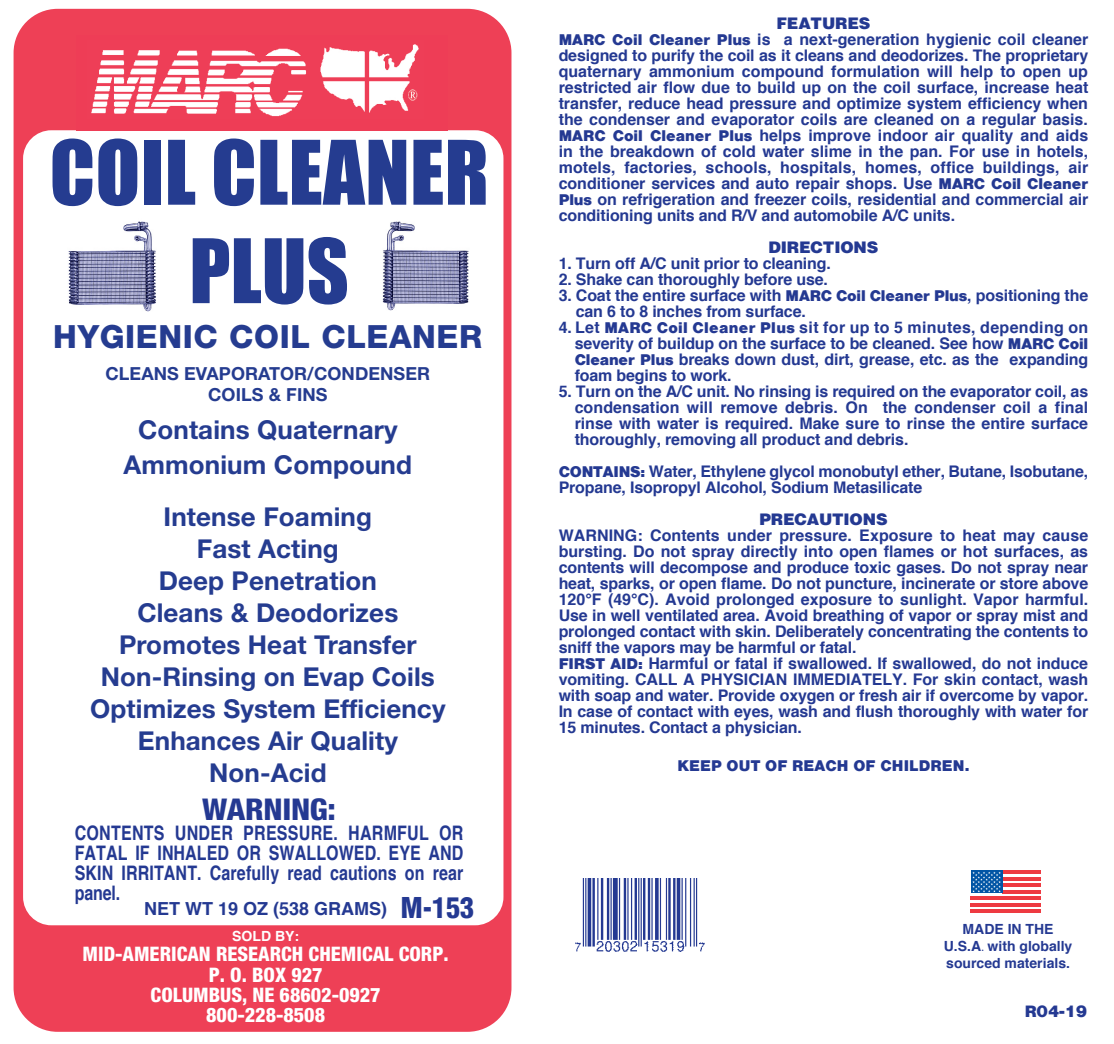
<style>
.page{position:relative;width:1114px;height:1044px;background:#fff}
.page>*{position:absolute;margin:0;border:0;box-sizing:border-box;transform-origin:0 0}
.t1{font:82px/98.4px "Impact";letter-spacing:.005em;color:#253c90;text-align:center}
.t2{font:800 32px "Helvetica Neue";letter-spacing:.02em;color:#253c90}
.t3{font:800 condensed 30px "Helvetica Neue LT Std";letter-spacing:-.01em;color:#243992;scale:1.08 1}
.t4{font:900 condensed 28px "Helvetica";color:#243992}
.t5{font:700 26px/32px "Helvetica Neue";letter-spacing:.005em;color:#253c90;text-align:center}
.t6{font:700 20px/20px "Helvetica";letter-spacing:.01em;color:#243992;text-align:justify;scale:.8 1}
.t7{font:800 condensed 20px "Helvetica Neue LT Std";color:#fff}
.t8{font:700 18px/21.6px "Helvetica Neue";letter-spacing:.005em;color:#253c90;text-align:center}
.t9{font:700 18px "Helvetica";color:#243992}
.t10{font:17px "Helvetica Bold 2";color:#243992}
.t11{font:700 16px/16px "Helvetica";letter-spacing:-.01em;color:#243992;text-align:justify}
.t12{font:700 16px "Helvetica";letter-spacing:.02em;color:#243992}
.t13{font:900 16px "Helvetica";letter-spacing:-.01em;color:#243992}
.t14{font:16px "Helvetica Bold 2";letter-spacing:.01em;color:#243992}
.t15{font:700 14px "Helvetica";color:#243992}
.t16{font:700 14px "Helvetica";color:#fff}
.s1{font-family:"Helvetica Bold 2";font-weight:400}
.s2{font-family:"Arial Narrow";font-weight:400}
</style>
<div class="page">
<div style="left:15px;top:10px;width:495px;height:1020px;background:#ee4056;border-radius:43px"></div>
<div style="left:24px;top:131px;width:478px;height:793px;background:#fff;border-radius:27px"></div>
<img style="left:68px;top:221px;width:88px;height:91px">
<img style="left:382px;top:221px;width:87px;height:90px">
<img style="left:91px;top:44px;width:328px;height:73px">
<img style="left:576px;top:878px;width:128px;height:73px">
<svg style="left:970px;top:873px;width:71px;height:34px"></svg>
<hr style="left:1002px;top:870px;width:39px;height:3px;background:#ee3a41">
<hr style="left:1002px;top:877px;width:39px;height:3px;background:#ee3a41">
<hr style="left:1002px;top:883px;width:39px;height:3px;background:#ee3a41">
<hr style="left:1002px;top:890px;width:39px;height:3px;background:#ee3a41">
<hr style="left:970px;top:896px;width:71px;height:3px;background:#ee3a41">
<hr style="left:970px;top:903px;width:71px;height:3px;background:#ee3a41">
<hr style="left:970px;top:909px;width:71px;height:3px;background:#ee3a41">
<svg style="left:970px;top:870px;width:32px;height:23px"></svg>
<svg style="left:972px;top:871px;width:28px;height:21px"></svg>
<p class="t1" style="left:50px;top:121px;width:441px">COIL CLEANER<br>PLUS</p>
<p class="t2" style="left:53px;top:318px;width:430px">HYGIENIC COIL CLEANER</p>
<p class="t8" style="left:105px;top:363px;width:326px">CLEANS EVAPORATOR/CONDENSER<br>COILS &amp; FINS</p>
<p class="t5" style="left:124px;top:414px;width:290px;line-height:34px">Contains Quaternary<br>Ammonium Compound</p>
<p class="t5" style="left:90px;top:501px;width:357px">Intense Foaming<br>Fast Acting<br>Deep Penetration<br>Cleans &amp; Deodorizes<br>Promotes Heat Transfer<br>Non-Rinsing on Evap Coils<br>Optimizes System Efficiency<br>Enhances Air Quality<br>Non-Acid</p>
<p class="t13" style="left:776px;top:15px;width:95px">FEATURES</p>
<p class="t11" style="left:558px;top:31px;width:531px"><span class="s1">MARC Coil Cleaner Plus</span> is a next-generation hygienic coil cleaner designed to purify the coil as it cleans and deodorizes. The proprietary quaternary ammonium compound formulation will help to open up restricted air flow due to build up on the coil surface, increase heat transfer, reduce head pressure and optimize system efficiency when the condenser and evaporator coils are cleaned on a regular basis.<br><span class="s1">MARC Coil Cleaner Plus</span> helps improve indoor air quality and aids in the breakdown of cold water slime in the pan. For use in hotels, motels, factories, schools, hospitals, homes, office buildings, air conditioner services and auto repair shops. Use <span class="s1">MARC Coil Cleaner Plus</span> on refrigeration and freezer coils, residential and commercial air conditioning units and R/V and automobile A/C units.</p>
<p class="t13" style="left:768px;top:239px;width:111px">DIRECTIONS</p>
<p class="t11" style="left:558px;top:255px;width:274px">1. Turn off A/C unit prior to cleaning.</p>
<p class="t11" style="left:558px;top:271px;width:271px">2. Shake can thoroughly before use.</p>
<p class="t11" style="left:558px;top:287px;width:531px">3. Coat the entire surface with <span class="s1">MARC Coil Cleaner Plus</span>, positioning the</p>
<p class="t11" style="left:576px;top:303px;width:231px">can 6 to 8 inches from surface.</p>
<p class="t12" style="left:558px;top:314px;width:531px">4. Let <span class="s1">MARC Coil Cleaner Plus</span> sit for up to 5 minutes, depending on</p>
<p class="t11" style="left:574px;top:335px;width:515px">severity of buildup on the surface to be cleaned. See how <span class="s1">MARC Coil Cleaner Plus</span> breaks down dust, dirt, grease, etc. as the expanding foam begins to work.</p>
<p class="t11" style="left:558px;top:383px;width:531px">5. Turn on the A/C unit. No rinsing is required on the evaporator coil, as</p>
<p class="t11" style="left:574px;top:399px;width:515px">condensation will remove debris. On the condenser coil a final rinse with water is required. Make sure to rinse the entire surface thoroughly, removing all product and debris.</p>
<p class="t11" style="left:558px;top:463px;width:531px"><span class="s1">CONTAINS:</span> Water, Ethylene glycol monobutyl ether, Butane, Isobutane,<br>Propane, Isopropyl Alcohol, Sodium Metasilicate</p>
<p class="t13" style="left:759px;top:511px;width:130px">PRECAUTIONS</p>
<p class="t11" style="left:558px;top:527px;width:531px">WARNING: Contents under pressure. Exposure to heat may cause bursting. Do not spray directly into open flames or hot surfaces, as contents will decompose and produce toxic gases. Do not spray near heat, sparks, or open flame. Do not puncture, incinerate or store above 120°F (49°C). Avoid prolonged exposure to sunlight. Vapor harmful.<br>Use in well ventilated area. Avoid breathing of vapor or spray mist and prolonged contact with skin. Deliberately concentrating the contents to sniff the vapors may be harmful or fatal.</p>
<p class="t11" style="left:558px;top:655px;width:531px"><span class="s1">FIRST AID:</span> Harmful or fatal if swallowed. If swallowed, do not induce vomiting. CALL A PHYSICIAN IMMEDIATELY. For skin contact, wash with soap and water. Provide oxygen or fresh air if overcome by vapor.<br>In case of contact with eyes, wash and flush thoroughly with water for 15 minutes. Contact a physician.</p>
<p class="t14" style="left:677px;top:758px;width:294px">KEEP OUT OF REACH OF CHILDREN.</p>
<p class="t3" style="left:202px;top:790px;width:126px">WARNING:</p>
<p class="t6" style="left:75px;top:822px;width:487px">CONTENTS UNDER PRESSURE. HARMFUL OR FATAL IF INHALED OR SWALLOWED. EYE AND SKIN IRRITANT. Carefully read cautions on rear panel.</p>
<p class="t4" style="left:401px;top:893px;width:75px">M-153</p>
<p class="t9" style="left:144px;top:893px;width:245px">NET WT 19 OZ (538 GRAMS)</p>
<p class="t16" style="left:232px;top:925px;width:68px">SOLD BY:</p>
<p class="t7" style="left:83px;top:942px;width:367px">MID-AMERICAN RESEARCH CHEMICAL CORP.</p>
<p class="t7" style="left:209px;top:962px;width:115px">P. O. BOX 927</p>
<p class="t7" style="left:151px;top:982px;width:231px">COLUMBUS, NE 68602-0927</p>
<p class="t7" style="left:206px;top:1002px;width:120px">800-228-8508</p>
<p class="t10" style="left:1024px;top:1003px;width:64px">R04-19</p>
<p class="t15" style="left:962px;top:917px;width:92px">MADE IN THE</p>
<p class="t15" style="left:943px;top:934px;width:130px">U.S.A<span class="s2">.</span> with globally</p>
<p class="t15" style="left:946px;top:951px;width:125px">sourced materials.</p>
</div>
